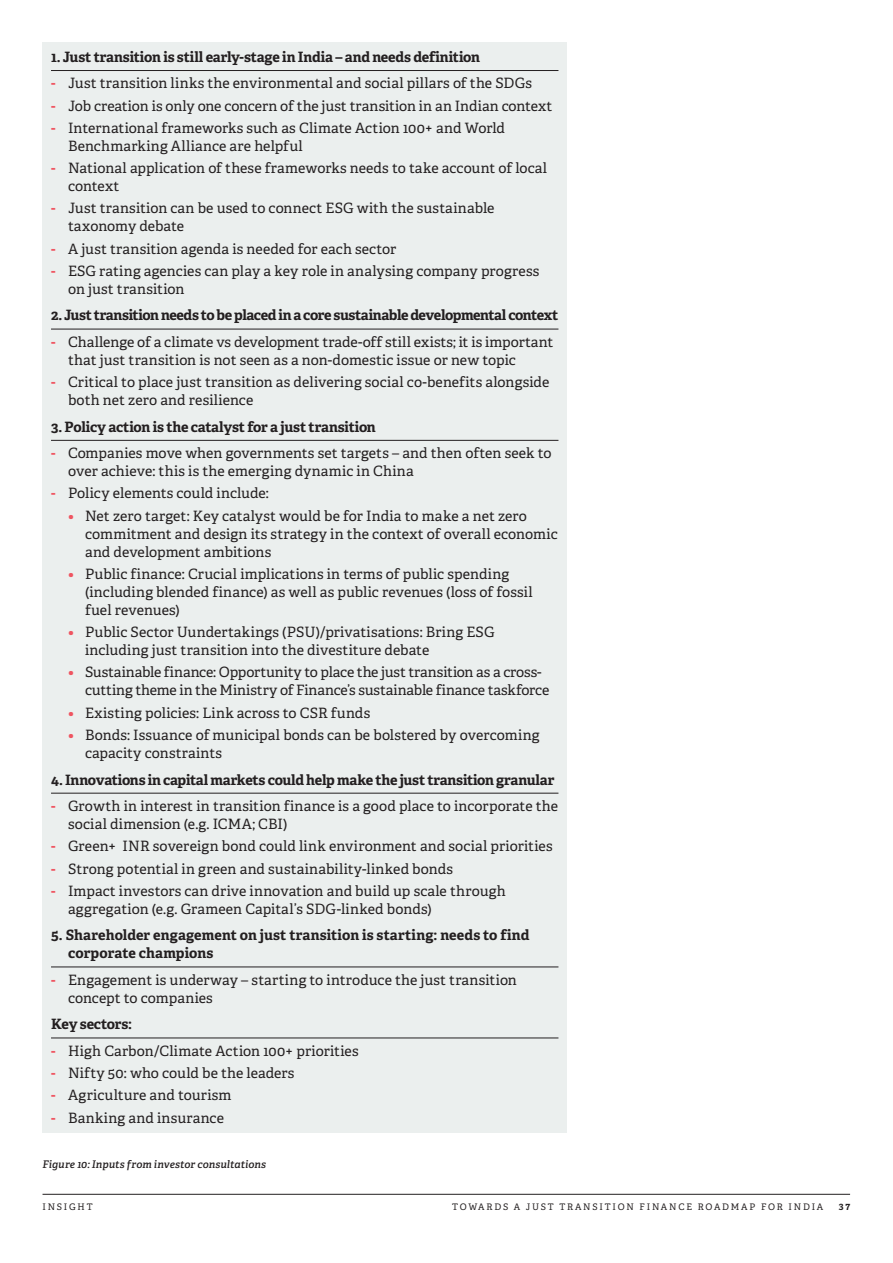
<style>
.page{position:relative;width:893px;height:1263px;background:#fff}
.page>*{position:absolute;margin:0;border:0;box-sizing:border-box;transform-origin:0 0}
.t1{font:14.25px/18px "Adelle";letter-spacing:.005em;color:#231f20}
.t2{font:700 14.25px "Adelle";letter-spacing:-.015em;color:#231f20}
.t3{font:700 14.25px/18px "Adelle";letter-spacing:.005em;color:#231f20}
.t4{font:italic 600 10.5px "Adelle";letter-spacing:.01em;color:#231f20}
.t5{font:9px "Adelle";letter-spacing:.2em;color:#231f20}
.t6{font:700 9px "Adelle";color:#231f20}
.s1{font-weight:700;color:#ef5561}
</style>
<div class="page">
<hr style="left:43px;top:1194px;width:807px;height:1px;background:#231f20">
<div style="left:43px;top:43px;width:524px;height:1090px;background:#ebefee"></div>
<hr style="left:51px;top:70px;width:507px;height:1px;background:#231f20">
<hr style="left:51px;top:329px;width:507px;height:1px;background:#231f20">
<hr style="left:51px;top:440px;width:507px;height:1px;background:#231f20">
<hr style="left:51px;top:793px;width:507px;height:1px;background:#231f20">
<hr style="left:51px;top:967px;width:507px;height:1px;background:#231f20">
<hr style="left:51px;top:1038px;width:507px;height:1px;background:#231f20">
<p class="t2" style="left:51px;top:48px;width:431px">1. Just transition is still early-stage in India – and needs definition</p>
<p class="t1" style="left:51px;top:74px;width:482px"><span class="s1">-</span> Just transition links the environmental and social pillars of the SDGs</p>
<p class="t1" style="left:51px;top:97px;width:503px"><span class="s1">-</span> Job creation is only one concern of the just transition in an Indian context</p>
<p class="t1" style="left:68px;top:119px;width:438px;text-indent:-17px"><span class="s1">-</span> International frameworks such as Climate Action 100+ and World<br>Benchmarking Alliance are helpful</p>
<p class="t1" style="left:68px;top:159px;width:481px;text-indent:-17px"><span class="s1">-</span> National application of these frameworks needs to take account of local context</p>
<p class="t1" style="left:68px;top:199px;width:428px;text-indent:-17px"><span class="s1">-</span> Just transition can be used to connect ESG with the sustainable taxonomy debate</p>
<p class="t1" style="left:51px;top:240px;width:347px"><span class="s1">-</span> A just transition agenda is needed for each sector</p>
<p class="t1" style="left:68px;top:262px;width:473px;text-indent:-17px"><span class="s1">-</span> ESG rating agencies can play a key role in analysing company progress on just transition</p>
<p class="t2" style="left:51px;top:306px;width:509px">2. Just transition needs to be placed in a core sustainable developmental context</p>
<p class="t1" style="left:68px;top:333px;width:487px;text-indent:-17px"><span class="s1">-</span> Challenge of a climate vs development trade-off still exists; it is important that just transition is not seen as a non-domestic issue or new topic</p>
<p class="t1" style="left:68px;top:373px;width:483px;text-indent:-17px"><span class="s1">-</span> Critical to place just transition as delivering social co-benefits alongside both net zero and resilience</p>
<p class="t2" style="left:51px;top:417px;width:326px">3. Policy action is the catalyst for a just transition</p>
<p class="t1" style="left:68px;top:444px;width:485px;text-indent:-17px"><span class="s1">-</span> Companies move when governments set targets – and then often seek to over achieve: this is the emerging dynamic in China</p>
<p class="t1" style="left:51px;top:485px;width:219px"><span class="s1">-</span> Policy elements could include:</p>
<p class="t1" style="left:85px;top:507px;width:474px;text-indent:-17px"><span class="s1">•</span> Net zero target: Key catalyst would be for India to make a net zero commitment and design its strategy in the context of overall economic and development ambitions</p>
<p class="t1" style="left:85px;top:565px;width:449px;text-indent:-17px"><span class="s1">•</span> Public finance: Crucial implications in terms of public spending (including blended finance) as well as public revenues (loss of fossil fuel revenues)</p>
<p class="t1" style="left:85px;top:623px;width:411px;text-indent:-17px"><span class="s1">•</span> Public Sector Uundertakings (PSU)/privatisations: Bring ESG including just transition into the divestiture debate</p>
<p class="t1" style="left:85px;top:664px;width:466px;text-indent:-17px"><span class="s1">•</span> Sustainable finance: Opportunity to place the just transition as a cross&shy;cutting theme in the Ministry of Finance’s sustainable finance taskforce</p>
<p class="t1" style="left:68px;top:704px;width:304px"><span class="s1">•</span> Existing policies: Link across to CSR funds</p>
<p class="t1" style="left:85px;top:726px;width:456px;text-indent:-17px"><span class="s1">•</span> Bonds: Issuance of municipal bonds can be bolstered by overcoming capacity constraints</p>
<p class="t2" style="left:51px;top:770px;width:505px">4. Innovations in capital markets could help make the just transition granular</p>
<p class="t1" style="left:68px;top:797px;width:491px;text-indent:-17px"><span class="s1">-</span> Growth in interest in transition finance is a good place to incorporate the social dimension (e.g. ICMA; CBI)</p>
<p class="t1" style="left:51px;top:837px;width:503px"><span class="s1">-</span> Green+ INR sovereign bond could link environment and social priorities</p>
<p class="t1" style="left:51px;top:860px;width:404px"><span class="s1">-</span> Strong potential in green and sustainability-linked bonds</p>
<p class="t1" style="left:68px;top:882px;width:439px;text-indent:-17px"><span class="s1">-</span> Impact investors can drive innovation and build up scale through aggregation (e.g. Grameen Capital’s SDG-linked bonds)</p>
<p class="t3" style="left:68px;top:926px;width:463px;text-indent:-17px">5. Shareholder engagement on just transition is starting: needs to find corporate champions</p>
<p class="t1" style="left:68px;top:971px;width:450px;text-indent:-17px"><span class="s1">-</span> Engagement is underway – starting to introduce the just transition concept to companies</p>
<p class="t2" style="left:51px;top:1015px;width:82px">Key sectors:</p>
<p class="t1" style="left:51px;top:1042px;width:309px"><span class="s1">-</span> High Carbon/Climate Action 100+ priorities</p>
<p class="t1" style="left:51px;top:1064px;width:245px"><span class="s1">-</span> Nifty 50: who could be the leaders</p>
<p class="t1" style="left:51px;top:1086px;width:182px"><span class="s1">-</span> Agriculture and tourism</p>
<p class="t1" style="left:51px;top:1109px;width:174px"><span class="s1">-</span> Banking and insurance</p>
<p class="t4" style="left:43px;top:1157px;width:225px">Figure 10: Inputs from investor consultations</p>
<p class="t5" style="left:43px;top:1201px;width:52px">INSIGHT</p>
<p class="t5" style="left:452px;top:1201px;width:373px">TOWARDS A JUST TRANSITION FINANCE ROADMAP FOR INDIA</p>
<p class="t6" style="left:839px;top:1201px;width:13px">37</p>
</div>
